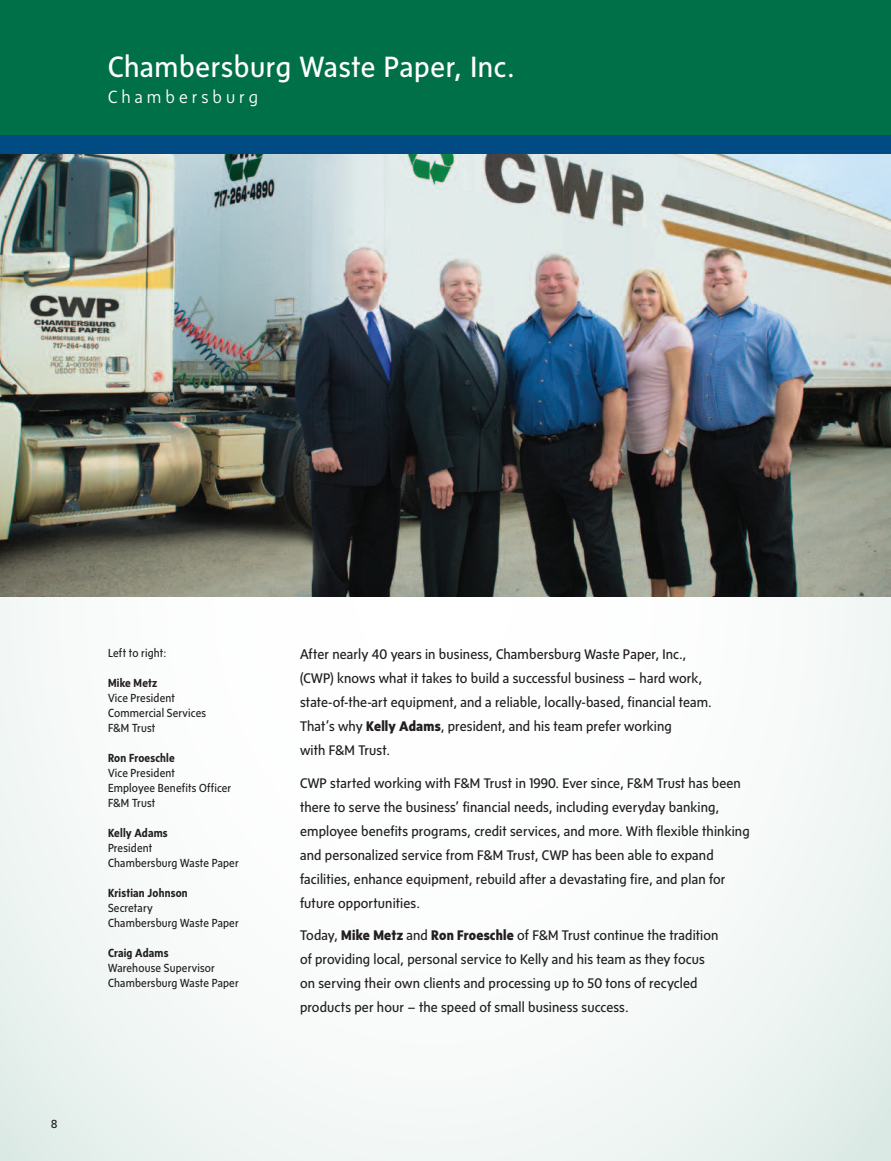
<style>
.page{position:relative;width:891px;height:1161px;background:#fff}
.page>*{position:absolute;margin:0;border:0;box-sizing:border-box;transform-origin:0 0}
.t1{font:30px "Sense";letter-spacing:.025em;color:#fff}
.t2{font:300 18px "Sense";letter-spacing:.225em;color:#fff}
.t3{font:14.25px/24px "Sense";letter-spacing:.01em;color:#231f20}
.t4{font:12px/15px "Sense";letter-spacing:.015em;color:#231f20;scale:.96 1}
.t5{font:700 12px "Sense";letter-spacing:.015em;color:#231f20;scale:.96 1}
.t6{font:12px "Sense";letter-spacing:.015em;color:#231f20}
.s1{font-weight:800}
</style>
<div class="page">
<svg style="left:0;top:597px;width:891px;height:564px"></svg>
<img style="left:0;top:154px;width:891px;height:443px">
<div style="left:0;top:0;width:891px;height:135px;background:#007049"></div>
<div style="left:0;top:135px;width:891px;height:19px;background:#004b84"></div>
<h1 class="t1" style="left:108px;top:50px;width:408px">Chambersburg Waste Paper, Inc.</h1>
<p class="t2" style="left:108px;top:86px;width:152px">Chambersburg</p>
<p class="t4" style="left:108px;top:645px;width:62px">Left to right:</p>
<p class="t5" style="left:108px;top:676px;width:53px">Mike Metz</p>
<p class="t4" style="left:108px;top:690px;width:104px">Vice President<br>Commercial Services<br>F&amp;M Trust</p>
<p class="t5" style="left:108px;top:751px;width:71px">Ron Froeschle</p>
<p class="t4" style="left:108px;top:765px;width:130px">Vice President<br>Employee Benefits Officer<br>F&amp;M Trust</p>
<p class="t5" style="left:108px;top:826px;width:64px">Kelly Adams</p>
<p class="t4" style="left:108px;top:840px;width:138px">President<br>Chambersburg Waste Paper</p>
<p class="t5" style="left:108px;top:886px;width:85px">Kristian Johnson</p>
<p class="t4" style="left:108px;top:900px;width:138px">Secretary<br>Chambersburg Waste Paper</p>
<p class="t5" style="left:108px;top:946px;width:65px">Craig Adams</p>
<p class="t4" style="left:108px;top:960px;width:138px">Warehouse Supervisor<br>Chambersburg Waste Paper</p>
<p class="t6" style="left:51px;top:1117px;width:8px">8</p>
<p class="t3" style="left:300px;top:642px;width:413px">After nearly 40 years in business, Chambersburg Waste Paper, Inc., (CWP) knows what it takes to build a successful business – hard work, state-of-the-art equipment, and a reliable, locally-based, financial team.<br>That’s why <span class="s1">Kelly Adams</span>, president, and his team prefer working<br>with F&amp;M Trust.</p>
<p class="t3" style="left:300px;top:770px;width:451px">CWP started working with F&amp;M Trust in 1990. Ever since, F&amp;M Trust has been there to serve the business’ financial needs, including everyday banking, employee benefits programs, credit services, and more. With flexible thinking and personalized service from F&amp;M Trust, CWP has been able to expand facilities, enhance equipment, rebuild after a devastating fire, and plan for future opportunities.</p>
<p class="t3" style="left:300px;top:923px;width:420px">Today, <span class="s1">Mike Metz</span> and <span class="s1">Ron Froeschle</span> of F&amp;M Trust continue the tradition of providing local, personal service to Kelly and his team as they focus on serving their own clients and processing up to 50 tons of recycled products per hour – the speed of small business success.</p>
</div>
